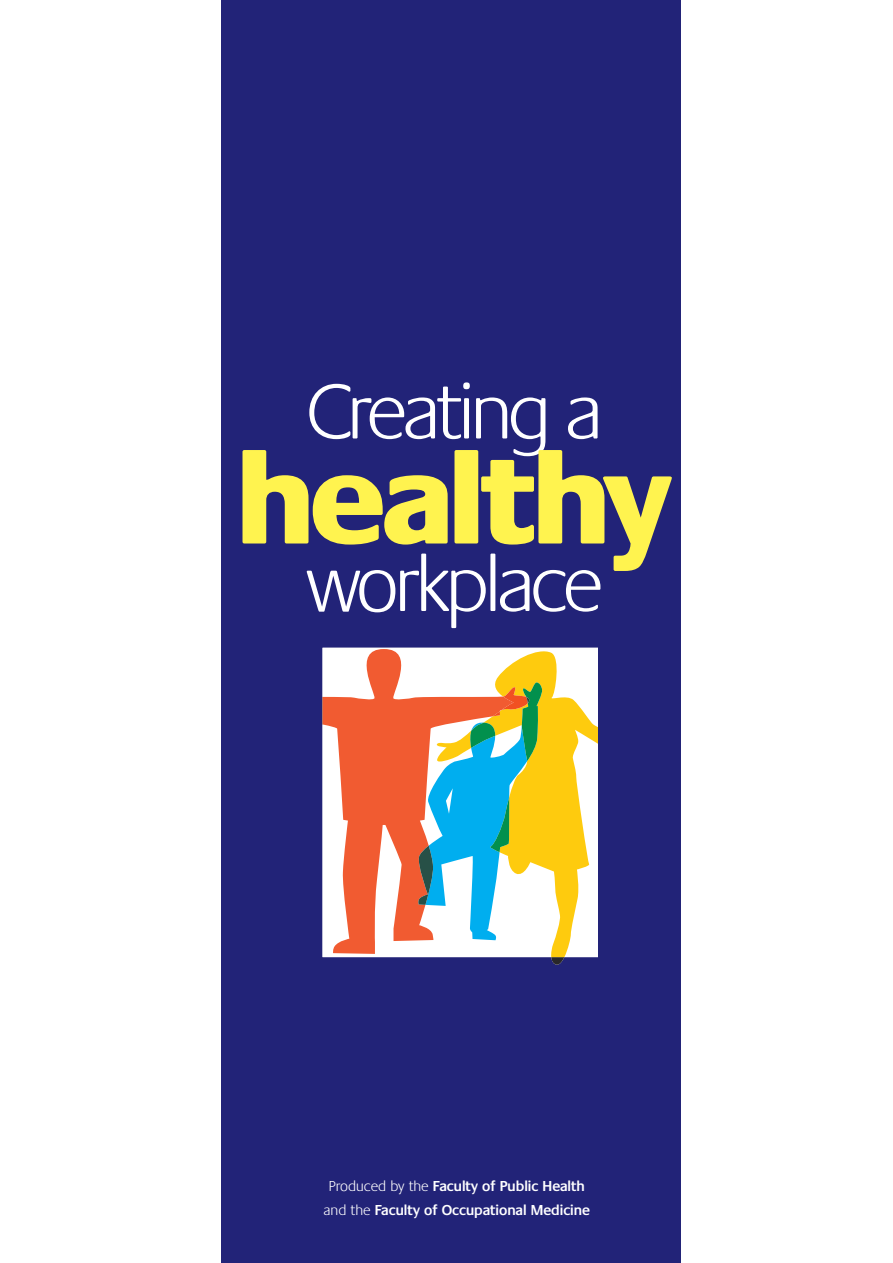
<style>
.page{position:relative;width:893px;height:1263px;background:#fff}
.page>*{position:absolute;margin:0;border:0;box-sizing:border-box;transform-origin:0 0}
.t1{font:800 132px "Praxis";letter-spacing:-.03em;color:#fff34f}
.t2{font:300 81px "Praxis";letter-spacing:-.055em;color:#fff}
.t3{font:600 15px/24px "Praxis";color:#fff;text-align:center}
.s1{font-weight:300}
</style>
<div class="page">
<div style="left:222px;top:0;width:458px;height:1263px;background:#222378"></div>
<svg style="left:323px;top:649px;width:111px;height:305px;fill:#f15b31"></svg>
<svg style="left:551px;top:727px;width:48px;height:238px"></svg>
<svg style="left:434px;top:647px;width:164px;height:310px"></svg>
<svg style="left:417px;top:682px;width:125px;height:258px"></svg>
<div style="left:222px;top:597px;width:100px;height:425px;background:#222378"></div>
<div style="left:599px;top:593px;width:81px;height:421px;background:#222378"></div>
<h2 class="t2" style="left:306px;top:363px;width:298px">Creating a</h2>
<h1 class="t1" style="left:237px;top:421px;width:436px">healthy</h1>
<h2 class="t2" style="left:306px;top:536px;width:298px">workplace</h2>
<p class="t3" style="left:324px;top:1174px;width:268px"><span class="s1">Produced by the</span> Faculty of Public Health <span class="s1">and the</span> Faculty of Occupational Medicine</p>
</div>
